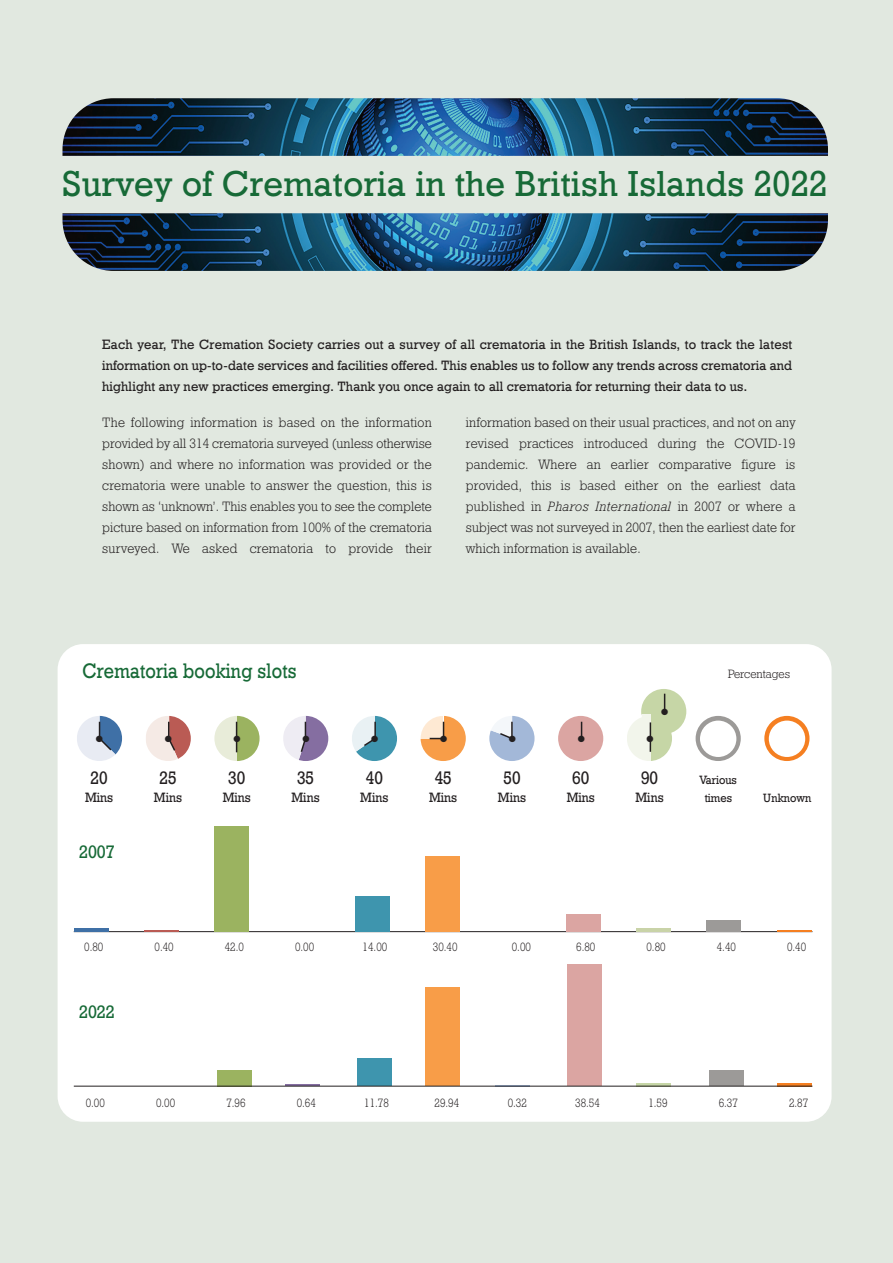
<style>
.page{position:relative;width:893px;height:1263px;background:#e1e8e0}
.page>*{position:absolute;margin:0;border:0;box-sizing:border-box;transform-origin:0 0}
.t1{font:63px "Zapf Dingbats ITC";color:#3f70a6}
.t2{font:63px "Zapf Dingbats ITC";color:#c6d6a6}
.t3{font:36px "Geometric Slab 712 BT Medium A";letter-spacing:.015em;color:#176a37}
.t4{font:21px "Geometric Slab 712 BT Medium A";letter-spacing:.01em;color:#176a37;scale:.9 1}
.t5{font:18px "Geometric Slab 712 BT Medium A";color:#231f20;scale:.96 1}
.t6{font:18px "Geometric Slab 712 BT Medium A";color:#176a37}
.t7{font:13.5px/21px "Geometric Slab 712 BT Light A";letter-spacing:.01em;color:#231f20;text-align:justify}
.t8{font:13.5px/21px "Geometric Slab 712 BT Medium A";letter-spacing:.01em;color:#231f20;text-align:justify}
.t9{font:13.5px "Geometric Slab 712 BT Medium A";letter-spacing:.01em;color:#231f20;scale:.96 1}
.t10{font:12px "Geometric Slab 712 BT Light A";color:#231f20;scale:.94 1}
.t11{font:12px/18.1px "Geometric Slab 712 BT Medium A";color:#231f20;text-align:center;scale:.96 1}
.t12{font:12px "Geometric Slab 712 BT Light A";color:#231f20}
.t13{font:9px "Zapf Dingbats ITC";color:#231f20}
.s1{font-family:"Geometric Slab 712 BT Light Italic A"}
.s2{color:#ba5b54}
.s3{color:#9bb360}
.s4{color:#856ea1}
.s5{color:#3e95ae}
.s6{color:#f89d48}
.s7{color:#a3b8d8}
.s8{color:#dba5a2}
.s9{color:#c6d6a6}
.s10{color:#9c9a98}
.s11{color:#f57f21}
</style>
<div class="page">
<img style="left:62px;top:98px;width:766px;height:173px">
<div style="left:58px;top:644px;width:773px;height:478px;background:#fff;border-radius:26px"></div>
<svg style="left:421px;top:716px;width:22px;height:23px"></svg>
<svg style="left:627px;top:718px;width:23px;height:43px"></svg>
<div style="left:641px;top:715px;width:9px;height:19px;background:#f2f5eb"></div>
<svg style="left:214px;top:716px;width:23px;height:45px"></svg>
<svg style="left:77px;top:716px;width:38px;height:45px"></svg>
<svg style="left:146px;top:716px;width:32px;height:45px"></svg>
<hr style="left:236px;top:722px;width:1px;height:30px;background:#231f20">
<svg style="left:283px;top:716px;width:24px;height:44px"></svg>
<svg style="left:352px;top:716px;width:24px;height:35px"></svg>
<svg style="left:428px;top:720px;width:17px;height:20px"></svg>
<svg style="left:492px;top:716px;width:21px;height:24px"></svg>
<svg style="left:581px;top:722px;width:1px;height:17px"></svg>
<svg style="left:664px;top:694px;width:1px;height:16px"></svg>
<hr style="left:649px;top:722px;width:2px;height:30px;background:#231f20">
<hr style="left:74px;top:931px;width:738px;height:1px;background:#231f20">
<hr style="left:144px;top:930px;width:35px;height:2px;background:#ba5b54">
<hr style="left:74px;top:928px;width:35px;height:4px;background:#3f70a6">
<div style="left:214px;top:826px;width:35px;height:106px;background:#9bb360"></div>
<div style="left:355px;top:896px;width:35px;height:36px;background:#3e95ae"></div>
<div style="left:425px;top:857px;width:35px;height:75px;background:#f89d48"></div>
<div style="left:566px;top:914px;width:34px;height:18px;background:#dba5a2"></div>
<div style="left:706px;top:920px;width:35px;height:12px;background:#9c9a98"></div>
<hr style="left:636px;top:929px;width:35px;height:3px;background:#c9d3a8">
<hr style="left:777px;top:930px;width:34px;height:2px;background:#f57f21">
<div style="left:217px;top:1070px;width:35px;height:16px;background:#9bb360"></div>
<hr style="left:285px;top:1085px;width:34px;height:1px;background:#856ea1">
<div style="left:357px;top:1058px;width:34px;height:28px;background:#3e95ae"></div>
<div style="left:425px;top:988px;width:35px;height:98px;background:#f89d48"></div>
<hr style="left:495px;top:1085px;width:35px;height:1px;background:#a3b8d8">
<div style="left:567px;top:964px;width:35px;height:122px;background:#dba5a2"></div>
<hr style="left:636px;top:1083px;width:35px;height:3px;background:#c6d6a6">
<div style="left:709px;top:1070px;width:34px;height:16px;background:#9c9a98"></div>
<hr style="left:777px;top:1083px;width:34px;height:3px;background:#f57f21">
<hr style="left:74px;top:1086px;width:738px;height:1px;background:#231f20">
<h2 class="t3" style="left:62px;top:171px;width:767px">Survey of Crematoria in the British Islands 2022</h2>
<p class="t8" style="left:102px;top:335px;width:692px">Each year, The Cremation Society carries out a survey of all crematoria in the British Islands, to track the latest information on up-to-date services and facilities offered. This enables us to follow any trends across crematoria and highlight any new practices emerging. Thank you once again to all crematoria for returning their data to us.</p>
<p class="t7" style="left:102px;top:413px;width:331px">The following information is based on the information provided by all 314 crematoria surveyed (unless otherwise shown) and where no information was provided or the crematoria were unable to answer the question, this is shown as ‘unknown’. This enables you to see the complete picture based on information from 100% of the crematoria surveyed. We asked crematoria to provide their</p>
<p class="t7" style="left:466px;top:413px;width:331px">information based on their usual practices, and not on any revised practices introduced during the COVID-19 pandemic. Where an earlier comparative figure is provided, this is based either on the earliest data published in <span class="s1">Pharos International</span> in 2007 or where a subject was not surveyed in 2007, then the earliest date for which information is available.</p>
<h3 class="t4" style="left:83px;top:663px;width:239px">Crematoria booking slots</h3>
<p class="t12" style="left:728px;top:669px;width:64px">Percentages</p>
<h1 class="t2" style="left:639px;top:689px;width:51px">●</h1>
<p class="t13" style="left:661px;top:709px;width:9px">●</p>
<h1 class="t1" style="left:75px;top:716px;width:739px">●<span class="s2">●</span><span class="s3">●</span><span class="s4">●</span><span class="s5">●</span><span class="s6">●</span><span class="s7">●</span><span class="s8">●</span><span class="s9">●</span><span class="s10">●</span><span class="s11">●</span></h1>
<p class="t13" style="left:96px;top:735px;width:9px">●</p>
<p class="t13" style="left:165px;top:735px;width:9px">●</p>
<p class="t13" style="left:234px;top:735px;width:9px">●</p>
<p class="t13" style="left:302px;top:735px;width:9px">●</p>
<p class="t13" style="left:371px;top:735px;width:9px">●</p>
<p class="t13" style="left:440px;top:735px;width:9px">●</p>
<p class="t13" style="left:509px;top:735px;width:9px">●</p>
<p class="t13" style="left:578px;top:735px;width:9px">●</p>
<p class="t13" style="left:646px;top:735px;width:9px">●</p>
<h3 class="t5" style="left:91px;top:771px;width:19px">20</h3>
<p class="t9" style="left:85px;top:793px;width:31px">Mins</p>
<h3 class="t6" style="left:79px;top:845px;width:37px">2007</h3>
<h3 class="t5" style="left:159px;top:771px;width:19px">25</h3>
<p class="t9" style="left:154px;top:793px;width:31px">Mins</p>
<h3 class="t5" style="left:228px;top:771px;width:19px">30</h3>
<p class="t9" style="left:223px;top:793px;width:31px">Mins</p>
<h3 class="t5" style="left:297px;top:771px;width:19px">35</h3>
<p class="t9" style="left:291px;top:793px;width:31px">Mins</p>
<h3 class="t5" style="left:366px;top:771px;width:19px">40</h3>
<p class="t9" style="left:360px;top:793px;width:31px">Mins</p>
<h3 class="t5" style="left:435px;top:771px;width:19px">45</h3>
<p class="t9" style="left:429px;top:793px;width:31px">Mins</p>
<h3 class="t5" style="left:503px;top:771px;width:19px">50</h3>
<p class="t9" style="left:498px;top:793px;width:31px">Mins</p>
<h3 class="t5" style="left:572px;top:771px;width:19px">60</h3>
<p class="t9" style="left:567px;top:793px;width:31px">Mins</p>
<h3 class="t5" style="left:641px;top:771px;width:19px">90</h3>
<p class="t9" style="left:635px;top:792px;width:31px">Mins</p>
<p class="t11" style="left:700px;top:772px;width:40px">Various times</p>
<p class="t11" style="left:763px;top:790px;width:52px">Unknown</p>
<p class="t10" style="left:84px;top:943px;width:22px">0.80</p>
<p class="t10" style="left:155px;top:943px;width:22px">0.40</p>
<p class="t10" style="left:225px;top:943px;width:22px">42.0</p>
<p class="t10" style="left:295px;top:943px;width:22px">0.00</p>
<p class="t10" style="left:363px;top:943px;width:28px">14.00</p>
<p class="t10" style="left:433px;top:943px;width:28px">30.40</p>
<p class="t10" style="left:512px;top:943px;width:22px">0.00</p>
<p class="t10" style="left:576px;top:943px;width:22px">6.80</p>
<p class="t10" style="left:646px;top:943px;width:22px">0.80</p>
<p class="t10" style="left:717px;top:943px;width:22px">4.40</p>
<p class="t10" style="left:787px;top:943px;width:22px">0.40</p>
<h3 class="t6" style="left:79px;top:1006px;width:37px">2022</h3>
<p class="t10" style="left:86px;top:1099px;width:22px">0.00</p>
<p class="t10" style="left:156px;top:1099px;width:22px">0.00</p>
<p class="t10" style="left:226px;top:1099px;width:22px">7.96</p>
<p class="t10" style="left:297px;top:1099px;width:22px">0.64</p>
<p class="t10" style="left:364px;top:1099px;width:28px">11.78</p>
<p class="t10" style="left:435px;top:1099px;width:28px">29.94</p>
<p class="t10" style="left:508px;top:1099px;width:22px">0.32</p>
<p class="t10" style="left:575px;top:1099px;width:28px">38.54</p>
<p class="t10" style="left:648px;top:1099px;width:22px">1.59</p>
<p class="t10" style="left:719px;top:1099px;width:22px">6.37</p>
<p class="t10" style="left:789px;top:1099px;width:22px">2.87</p>
</div>
